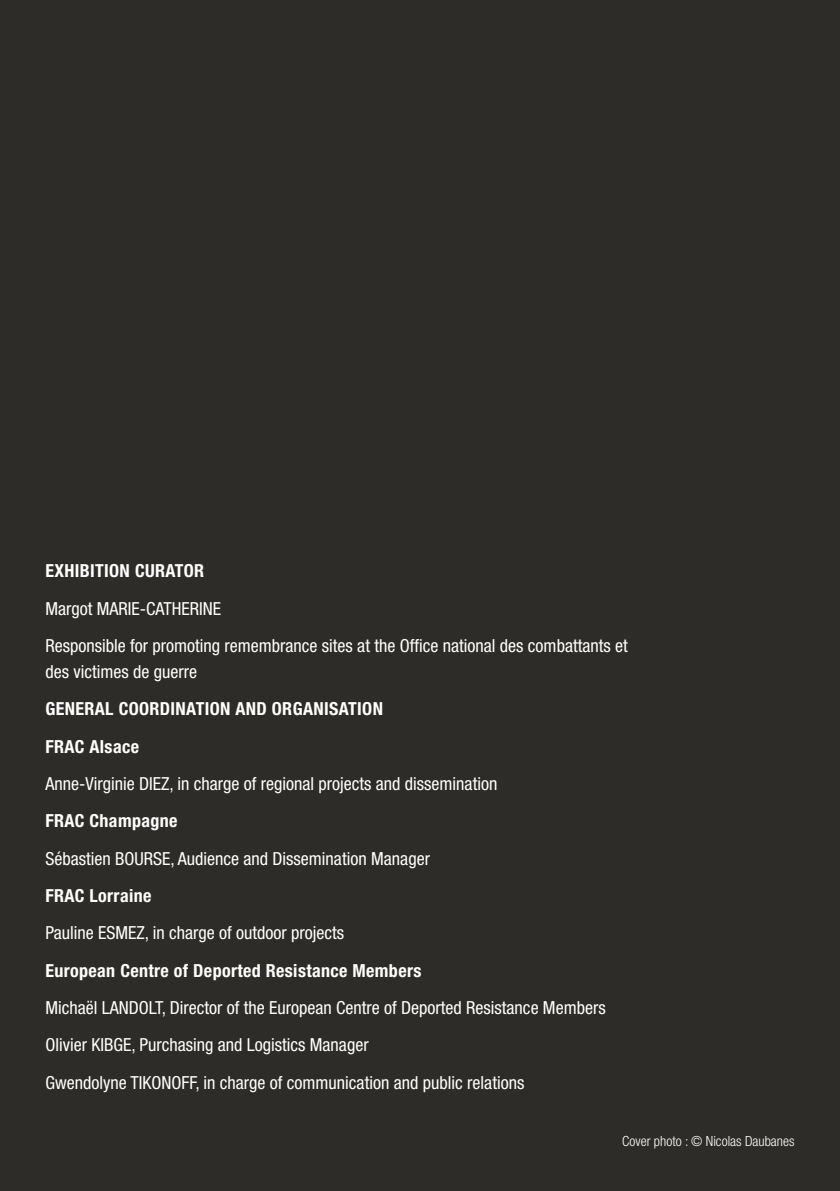
<style>
.page{position:relative;width:840px;height:1191px;background:#fff}
.page>*{position:absolute;margin:0;border:0;box-sizing:border-box;transform-origin:0 0}
.t1{font:condensed 18px/37.4px "Helvetica Neue LT Std";color:#fff}
.t2{font:700 condensed 18px/37.4px "Helvetica Neue LT Std";letter-spacing:.02em;color:#fff}
.t3{font:300 condensed 14px "Helvetica Neue LT Std";color:#fff}
</style>
<div class="page">
<div style="left:0;top:0;width:839px;height:1191px;background:#2d2c28"></div>
<p class="t2" style="left:45px;top:552px;width:160px">EXHIBITION CURATOR</p>
<p class="t1" style="left:45px;top:589px;width:583px">Margot MARIE-CATHERINE<br>Responsible for promoting remembrance sites at the Office national des combattants et</p>
<p class="t1" style="left:45px;top:653px;width:153px">des victimes de guerre</p>
<p class="t2" style="left:45px;top:690px;width:339px">GENERAL COORDINATION AND ORGANISATION<br>FRAC Alsace</p>
<p class="t1" style="left:45px;top:765px;width:453px">Anne-Virginie DIEZ, in charge of regional projects and dissemination</p>
<p class="t2" style="left:45px;top:802px;width:133px">FRAC Champagne</p>
<p class="t1" style="left:45px;top:839px;width:386px">Sébastien BOURSE, Audience and Dissemination Manager</p>
<p class="t2" style="left:45px;top:876px;width:107px">FRAC Lorraine</p>
<p class="t1" style="left:45px;top:914px;width:300px">Pauline ESMEZ, in charge of outdoor projects</p>
<p class="t2" style="left:45px;top:951px;width:377px">European Centre of Deported Resistance Members</p>
<p class="t1" style="left:45px;top:989px;width:561px">Michaël LANDOLT, Director of the European Centre of Deported Resistance Members<br>Olivier KIBGE, Purchasing and Logistics Manager<br>Gwendolyne TIKONOFF, in charge of communication and public relations</p>
<p class="t3" style="left:622px;top:1132px;width:174px">Cover photo : © Nicolas Daubanes</p>
</div>
